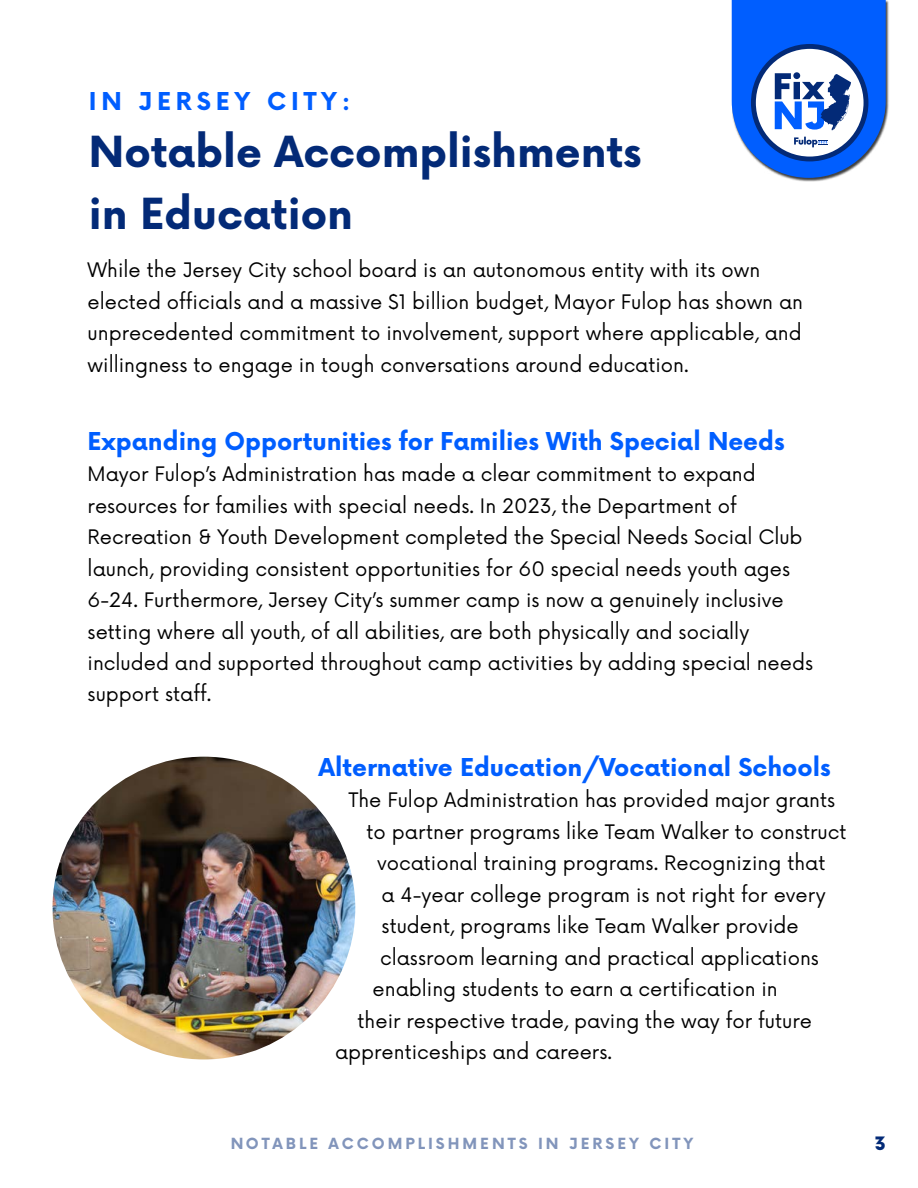
<style>
.page{position:relative;width:918px;height:1188px;background:#fff}
.page>*{position:absolute;margin:0;border:0;box-sizing:border-box;transform-origin:0 0}
.t1{font:700 41.7px/62.7px "Now";color:#032a77}
.t2{font:700 24px "Now";color:#005eff}
.t3{font:700 24px "Now";letter-spacing:.2em;color:#005eff}
.t4{font:19.5px/31.5px "Now";color:#000}
.t5{font:900 18px "Now";color:#032a77}
.t6{font:700 15px "Now";letter-spacing:.2em;color:#032a77}
</style>
<div class="page">
<div style="left:732px;top:0;width:157px;height:182px;background:#000;opacity:.75"></div>
<svg style="left:732px;top:0;width:154px;height:178px"></svg>
<img style="left:52px;top:757px;width:303px;height:302px;border-radius:151px">
<p class="t3" style="left:89px;top:83px;width:263px">IN JERSEY CITY:</p>
<h1 class="t1" style="left:89px;top:119px;width:554px">Notable Accomplishments in Education</h1>
<p class="t4" style="left:88px;top:253px;width:717px">While the Jersey City school board is an autonomous entity with its own elected officials and a massive $1 billion budget, Mayor Fulop has shown an unprecedented commitment to involvement, support where applicable, and willingness to engage in tough conversations around education.</p>
<p class="t2" style="left:88px;top:423px;width:699px">Expanding Opportunities for Families With Special Needs</p>
<p class="t4" style="left:88px;top:457px;width:727px">Mayor Fulop’s Administration has made a clear commitment to expand resources for families with special needs. In 2023, the Department of Recreation &amp; Youth Development completed the Special Needs Social Club launch, providing consistent opportunities for 60 special needs youth ages 6-24. Furthermore, Jersey City’s summer camp is now a genuinely inclusive setting where all youth, of all abilities, are both physically and socially included and supported throughout camp activities by adding special needs support staff.</p>
<p class="t2" style="left:319px;top:749px;width:514px">Alternative Education/Vocational Schools</p>
<p class="t4" style="left:349px;top:783px;width:488px">The Fulop Administration has provided major grants</p>
<p class="t4" style="left:367px;top:815px;width:481px">to partner programs like Team Walker to construct</p>
<p class="t4" style="left:377px;top:846px;width:450px">vocational training programs. Recognizing that</p>
<p class="t4" style="left:382px;top:877px;width:446px">a 4-year college program is not right for every</p>
<p class="t4" style="left:382px;top:909px;width:419px">student, programs like Team Walker provide</p>
<p class="t4" style="left:380px;top:940px;width:440px">classroom learning and practical applications</p>
<p class="t4" style="left:373px;top:972px;width:407px">enabling students to earn a certification in</p>
<p class="t4" style="left:358px;top:1003px;width:456px">their respective trade, paving the way for future</p>
<p class="t4" style="left:335px;top:1035px;width:279px">apprenticeships and careers.</p>
<p class="t6" style="left:230px;top:1132px;width:465px">NOTABLE ACCOMPLISHMENTS IN JERSEY CITY</p>
<p class="t5" style="left:875px;top:1130px;width:13px">3</p>
</div>
